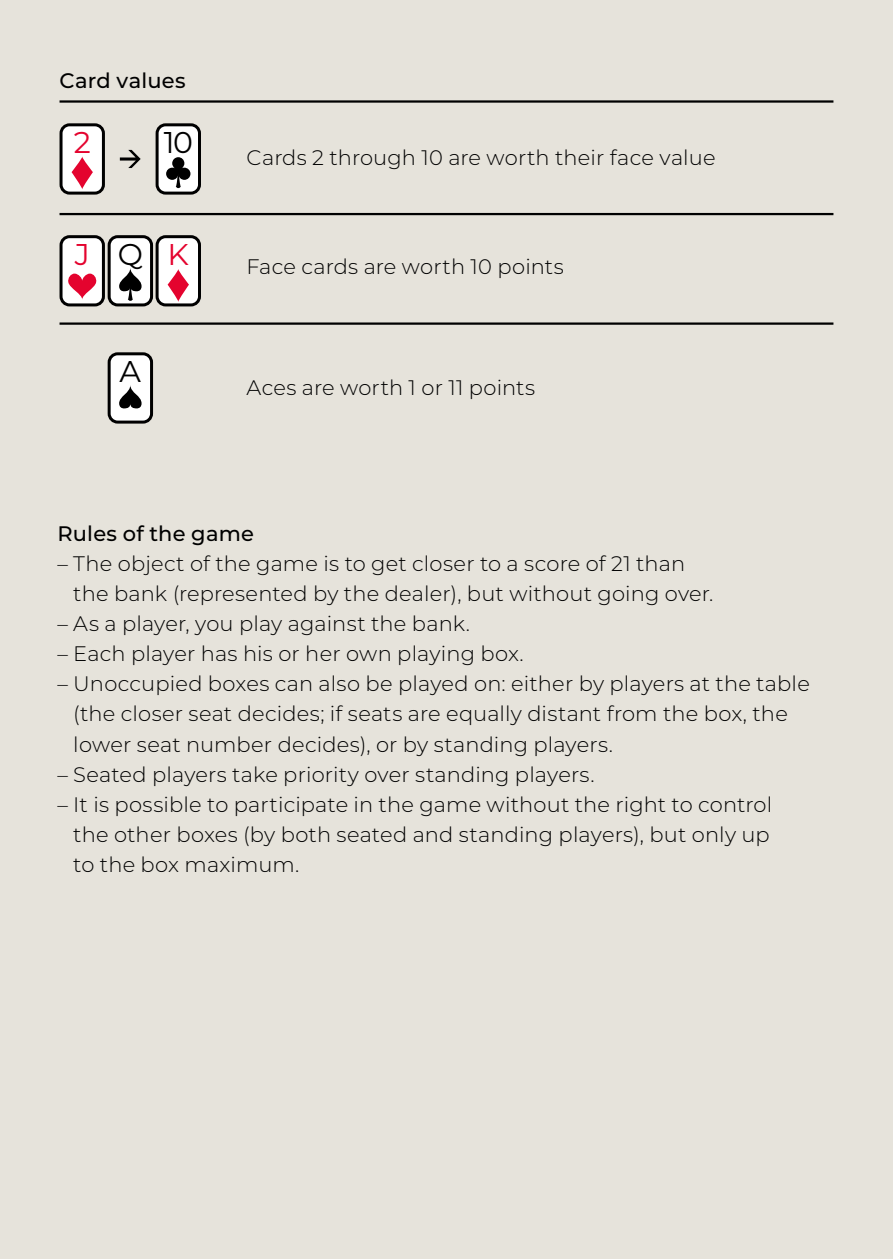
<style>
.page{position:relative;width:893px;height:1259px;background:#e6e3db}
.page>*{position:absolute;margin:0;border:0;box-sizing:border-box;transform-origin:0 0}
.t1{font:30px "Montserrat";color:#e4032e}
.t2{font:30px "Montserrat";color:#000}
.t3{font:300 21px/30px "Montserrat";letter-spacing:.01em;color:#000}
.t4{font:500 21px "Montserrat";letter-spacing:.01em;color:#000}
.s1{color:#000}
</style>
<div class="page">
<hr style="left:60px;top:100px;width:773px;height:3px;background:#000">
<hr style="left:60px;top:213px;width:773px;height:2px;background:#000">
<hr style="left:60px;top:322px;width:773px;height:3px;background:#000">
<div style="left:157px;top:237px;width:42px;height:68px;background:#fff;border-radius:9px"></div>
<div style="left:156px;top:235px;width:45px;height:71px;border:3px solid #000;border-radius:9px"></div>
<svg style="left:168px;top:269px;width:21px;height:33px"></svg>
<div style="left:109px;top:237px;width:43px;height:68px;background:#fff;border-radius:9px"></div>
<div style="left:108px;top:235px;width:45px;height:71px;border:3px solid #000;border-radius:9px"></div>
<svg style="left:119px;top:268px;width:23px;height:33px"></svg>
<div style="left:61px;top:237px;width:42px;height:68px;background:#fff;border-radius:9px"></div>
<div style="left:60px;top:235px;width:45px;height:71px;border:3px solid #000;border-radius:9px"></div>
<svg style="left:68px;top:273px;width:29px;height:27px"></svg>
<div style="left:157px;top:125px;width:42px;height:68px;background:#fff;border-radius:9px"></div>
<div style="left:156px;top:123px;width:45px;height:72px;border:3px solid #000;border-radius:9px"></div>
<svg style="left:166px;top:157px;width:24px;height:32px"></svg>
<div style="left:61px;top:125px;width:42px;height:68px;background:#fff;border-radius:9px"></div>
<div style="left:60px;top:123px;width:45px;height:72px;border:3px solid #000;border-radius:9px"></div>
<svg style="left:72px;top:156px;width:21px;height:33px"></svg>
<div style="left:109px;top:354px;width:43px;height:68px;background:#fff;border-radius:9px"></div>
<div style="left:108px;top:352px;width:45px;height:71px;border:3px solid #000;border-radius:9px"></div>
<svg style="left:119px;top:385px;width:23px;height:23px"></svg>
<svg style="left:120px;top:150px;width:21px;height:18px"></svg>
<p class="t4" style="left:60px;top:66px;width:128px">Card values</p>
<h1 class="t1" style="left:74px;top:121px;width:19px">2</h1>
<h1 class="t2" style="left:164px;top:121px;width:31px">10</h1>
<h1 class="t1" style="left:75px;top:233px;width:116px">J<span class="s1">Q</span>K</h1>
<h1 class="t2" style="left:120px;top:350px;width:23px">A</h1>
<p class="t3" style="left:247px;top:142px;width:470px">Cards 2 through 10 are worth their face value</p>
<p class="t3" style="left:247px;top:251px;width:319px">Face cards are worth 10 points</p>
<p class="t3" style="left:247px;top:371px;width:290px">Aces are worth 1 or 11 points</p>
<p class="t4" style="left:57px;top:519px;width:198px">Rules of the game</p>
<p class="t3" style="left:73px;top:548px;width:642px;text-indent:-16px">– The object of the game is to get closer to a score of 21 than the bank (represented by the dealer), but without going over.</p>
<p class="t3" style="left:57px;top:608px;width:414px">– As a player, you play against the bank.</p>
<p class="t3" style="left:57px;top:638px;width:468px">– Each player has his or her own playing box.</p>
<p class="t3" style="left:73px;top:668px;width:738px;text-indent:-16px">– Unoccupied boxes can also be played on: either by players at the table (the closer seat decides; if seats are equally distant from the box, the lower seat number decides), or by standing players.</p>
<p class="t3" style="left:57px;top:758px;width:539px">– Seated players take priority over standing players.</p>
<p class="t3" style="left:73px;top:788px;width:701px;text-indent:-16px">– It is possible to participate in the game without the right to control the other boxes (by both seated and standing players), but only up to the box maximum.</p>
</div>
